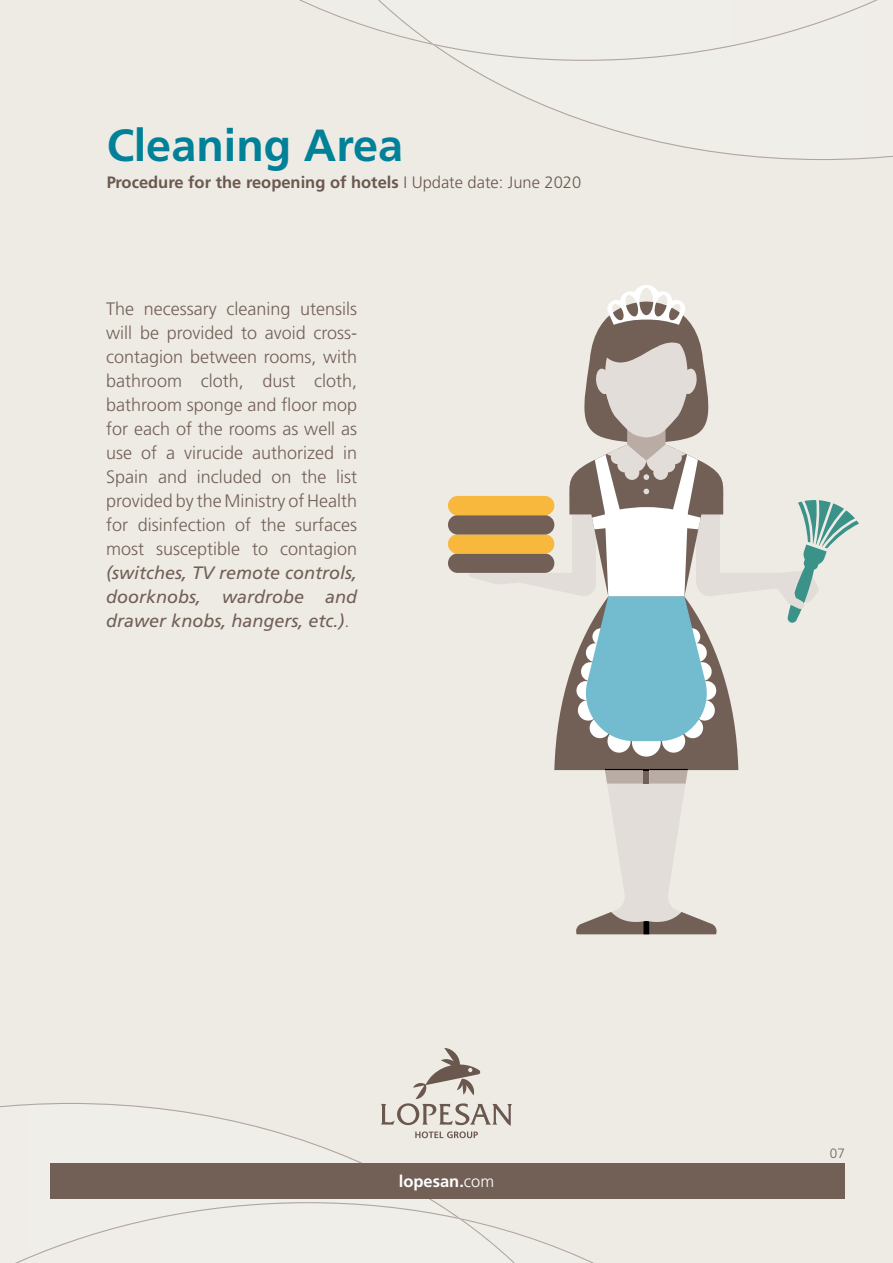
<style>
.page{position:relative;width:893px;height:1263px;background:#eeebe5}
.page>*{position:absolute;margin:0;border:0;box-sizing:border-box;transform-origin:0 0}
.t1{font:700 45px "Frutiger LT Std";color:#008caa}
.t2{font:300 18px/24px "Frutiger LT Std";color:#726057;text-align:justify}
.t3{font:italic 18px/24px "Frutiger LT Std";color:#726057;text-align:justify}
.t4{font:700 16.5px "Frutiger LT Std";color:#726057}
.t5{font:700 16.5px "Frutiger LT Std";color:#fff}
.t6{font:300 13.5px "Frutiger LT Std";color:#726057}
.s1{font-weight:300}
.s2{font-weight:300;font-style:normal}
</style>
<div class="page">
<svg style="left:0;top:1103px;width:528px;height:99px"></svg>
<svg style="left:15px;top:1202px;width:579px;height:61px"></svg>
<svg style="left:457px;top:61px;width:436px;height:99px"></svg>
<svg style="left:299px;top:0;width:579px;height:61px"></svg>
<svg style="left:381px;top:1048px;width:131px;height:90px"></svg>
<div style="left:50px;top:1164px;width:795px;height:35px;background:#726057"></div>
<div style="left:448px;top:553px;width:106px;height:20px;background:#726057;border-radius:10px"></div>
<div style="left:448px;top:534px;width:106px;height:20px;background:#f8b83e;border-radius:10px"></div>
<div style="left:448px;top:515px;width:106px;height:19px;background:#726057;border-radius:10px"></div>
<div style="left:448px;top:496px;width:106px;height:19px;background:#f8b83e;border-radius:10px"></div>
<svg style="left:467px;top:285px;width:392px;height:649px"></svg>
<h1 class="t1" style="left:106px;top:119px;width:298px">Cleaning Area</h1>
<p class="t4" style="left:106px;top:173px;width:476px">Procedure for the reopening of hotels <span class="s1">I Update date: June 2020</span></p>
<p class="t2" style="left:106px;top:297px;width:252px">The necessary cleaning utensils will be provided to avoid cross&shy;contagion between rooms, with bathroom cloth, dust cloth, bathroom sponge and floor mop for each of the rooms as well as use of a virucide authorized in Spain and included on the list provided by the Ministry of Health for disinfection of the surfaces most susceptible to contagion</p>
<p class="t3" style="left:106px;top:561px;width:252px">(switches, TV remote controls, doorknobs, wardrobe and drawer knobs, hangers, etc.)<span class="s2">.</span></p>
<p class="t5" style="left:399px;top:1171px;width:97px">lopesan.<span class="s1">com</span></p>
<p class="t6" style="left:830px;top:1146px;width:17px">07</p>
</div>
